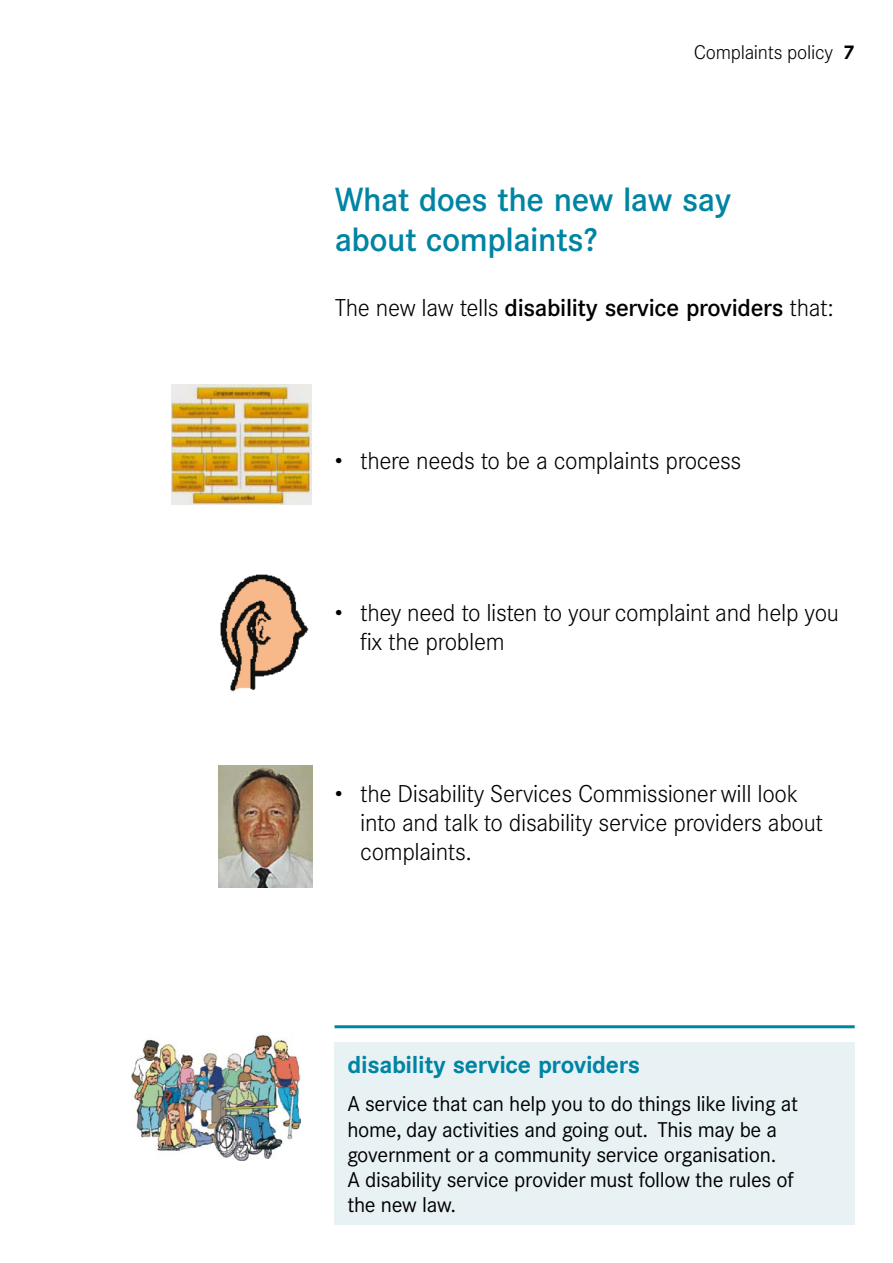
<style>
.page{position:relative;width:893px;height:1263px;background:#fff}
.page>*{position:absolute;margin:0;border:0;box-sizing:border-box;transform-origin:0 0}
.t1{font:500 33px/39.6px "Corporate SBQ";letter-spacing:-.015em;color:#0084a4}
.t2{font:300 24px/28.8px "Corporate SBQ";letter-spacing:-.015em;color:#000}
.t3{font:500 24px "Corporate SBQ";letter-spacing:-.015em;color:#000}
.t4{font:700 24px "Corporate SBQ";letter-spacing:-.015em;color:#0084a4}
.t5{font:21px/25.2px "Corporate SBQ";letter-spacing:-.015em;color:#000}
.t6{font:300 19.5px "Corporate SBQ";letter-spacing:-.015em;color:#000}
.s1{font-weight:300}
</style>
<div class="page">
<img style="left:171px;top:384px;width:141px;height:121px">
<img style="left:220px;top:574px;width:89px;height:118px">
<img style="left:218px;top:765px;width:94px;height:123px">
<div style="left:335px;top:1042px;width:520px;height:183px;background:#e8f2f5"></div>
<img style="left:132px;top:1035px;width:168px;height:126px">
<hr style="left:334px;top:1025px;width:521px;height:3px;background:#0084a4">
<p class="t6" style="left:694px;top:41px;width:141px">Complaints policy</p>
<h1 class="t1" style="left:335px;top:180px;width:398px">What does the new law say about complaints?</h1>
<p class="t3" style="left:335px;top:293px;width:501px"><span class="s1">The new law tells</span> disability service providers <span class="s1">that:</span></p>
<p class="t2" style="left:335px;top:446px;width:408px">• there needs to be a complaints process</p>
<p class="t2" style="left:360px;top:599px;width:480px;text-indent:-26px">• they need to listen to your complaint and help you fix the problem</p>
<p class="t2" style="left:360px;top:780px;width:464px;text-indent:-26px">• the Disability Services Commissioner will look into and talk to disability service providers about complaints.</p>
<p class="t4" style="left:347px;top:1050px;width:294px">disability service providers</p>
<p class="t5" style="left:347px;top:1092px;width:452px">A service that can help you to do things like living at home, day activities and going out. This may be a government or a community service organisation.<br>A disability service provider must follow the rules of the new law.</p>
</div>
